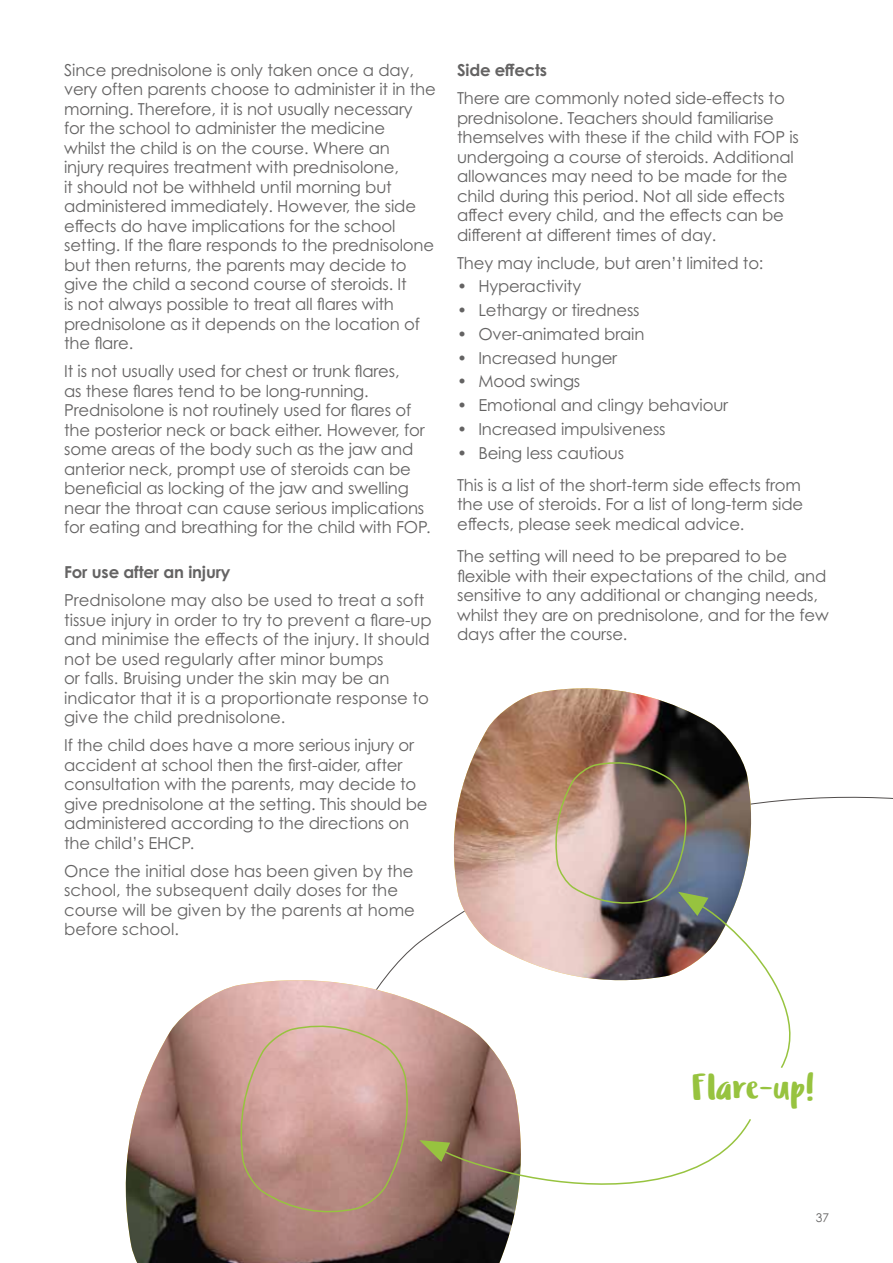
<style>
.page{position:relative;width:893px;height:1263px;background:#fff}
.page>*{position:absolute;margin:0;border:0;box-sizing:border-box;transform-origin:0 0}
.t1{font:37.5px "Ludicrous";color:#97c33f}
.t2{font:16.5px/19.5px "Century Gothic Pro";letter-spacing:-.01em;color:#646363}
.t3{font:700 16.5px "Century Gothic Pro";letter-spacing:-.01em;color:#646363}
.t4{font:12px "Century Gothic Pro";color:#646363}
</style>
<div class="page">
<img style="left:125px;top:980px;width:394px;height:283px">
<svg style="left:238px;top:1022px;width:173px;height:194px;background:#c79b91"></svg>
<svg style="left:419px;top:1117px;width:332px;height:72px"></svg>
<img style="left:447px;top:688px;width:295px;height:299px">
<svg style="left:553px;top:760px;width:251px;height:308px"></svg>
<p class="t2" style="left:64px;top:60px;width:373px">Since prednisolone is only taken once a day, very often parents choose to administer it in the morning. Therefore, it is not usually necessary for the school to administer the medicine<br>whilst the child is on the course. Where an<br>injury requires treatment with prednisolone,<br>it should not be withheld until morning but administered immediately. However, the side effects do have implications for the school setting. If the flare responds to the prednisolone but then returns, the parents may decide to give the child a second course of steroids. It<br>is not always possible to treat all flares with prednisolone as it depends on the location of the flare.</p>
<p class="t2" style="left:64px;top:361px;width:368px">It is not usually used for chest or trunk flares,<br>as these flares tend to be long-running.<br>Prednisolone is not routinely used for flares of the posterior neck or back either. However, for some areas of the body such as the jaw and anterior neck, prompt use of steroids can be beneficial as locking of the jaw and swelling near the throat can cause serious implications for eating and breathing for the child with FOP.</p>
<p class="t3" style="left:64px;top:562px;width:168px">For use after an injury</p>
<p class="t2" style="left:64px;top:590px;width:369px">Prednisolone may also be used to treat a soft tissue injury in order to try to prevent a flare-up and minimise the effects of the injury. It should not be used regularly after minor bumps<br>or falls. Bruising under the skin may be an indicator that it is a proportionate response to give the child prednisolone.</p>
<p class="t2" style="left:64px;top:735px;width:365px">If the child does have a more serious injury or accident at school then the first-aider, after consultation with the parents, may decide to give prednisolone at the setting. This should be administered according to the directions on the child’s EHCP.</p>
<p class="t2" style="left:64px;top:861px;width:352px">Once the initial dose has been given by the school, the subsequent daily doses for the course will be given by the parents at home before school.</p>
<p class="t3" style="left:457px;top:60px;width:92px">Side effects</p>
<p class="t2" style="left:457px;top:88px;width:343px">There are commonly noted side-effects to prednisolone. Teachers should familiarise themselves with these if the child with FOP is undergoing a course of steroids. Additional allowances may need to be made for the child during this period. Not all side effects affect every child, and the effects can be different at different times of day.</p>
<p class="t2" style="left:457px;top:253px;width:308px">They may include, but aren’t limited to:</p>
<p class="t2" style="left:457px;top:276px;width:126px">• Hyperactivity</p>
<p class="t2" style="left:457px;top:300px;width:184px">• Lethargy or tiredness</p>
<p class="t2" style="left:457px;top:324px;width:189px">• Over-animated brain</p>
<p class="t2" style="left:457px;top:348px;width:162px">• Increased hunger</p>
<p class="t2" style="left:457px;top:371px;width:125px">• Mood swings</p>
<p class="t2" style="left:457px;top:395px;width:273px">• Emotional and clingy behaviour</p>
<p class="t2" style="left:457px;top:419px;width:210px">• Increased impulsiveness</p>
<p class="t2" style="left:457px;top:436px;width:345px;line-height:32.2px">• Being less cautious<br>This is a list of the short-term side effects from</p>
<p class="t2" style="left:457px;top:494px;width:348px">the use of steroids. For a list of long-term side effects, please seek medical advice.</p>
<p class="t2" style="left:457px;top:546px;width:373px">The setting will need to be prepared to be flexible with their expectations of the child, and sensitive to any additional or changing needs, whilst they are on prednisolone, and for the few days after the course.</p>
<h1 class="t1" style="left:693px;top:1064px;width:123px">Flare-up!</h1>
<p class="t4" style="left:816px;top:1210px;width:15px">37</p>
</div>
